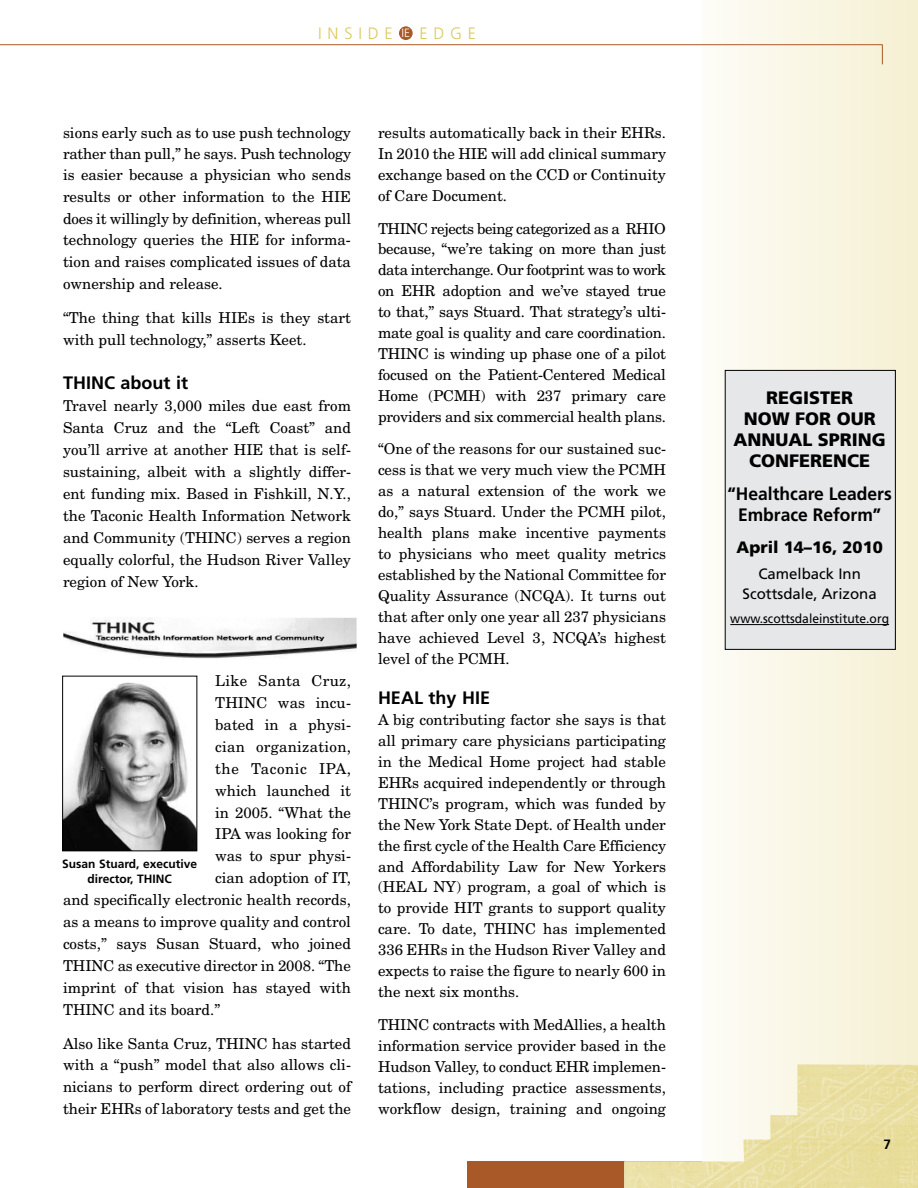
<style>
.page{position:relative;width:918px;height:1188px;background:#fff}
.page>*{position:absolute;margin:0;border:0;box-sizing:border-box;transform-origin:0 0}
.t1{font:700 18px/21px "Frutiger";color:#000;text-align:center}
.t2{font:900 18px "Frutiger";color:#000}
.t3{font:900 16.5px "Frutiger";color:#000}
.t4{font:300 16.5px "Frutiger";letter-spacing:.35em;color:#dbc95f}
.t5{font:15px/21px "New Century Schlbk";color:#000;text-align:justify}
.t6{font:15px "New Century Schlbk";letter-spacing:.02em;color:#000}
.t7{font:15px/19.5px "Frutiger";color:#000;text-align:center}
.t8{font:15px "New Century Schlbk";letter-spacing:.04em;color:#000}
.t9{font:700 13.5px "Frutiger";color:#000}
.t10{font:12.75px "Frutiger";color:#000;scale:.95 1}
.t11{font:700 12px/14.4px "Frutiger";color:#000;text-align:center}
.t12{font:300 12px "Frutiger";color:#fff}
</style>
<div class="page">
<div style="left:468px;top:1161px;width:269px;height:27px;background:#a95827"></div>
<div style="left:702px;top:0;width:216px;height:1188px;background:linear-gradient(to right,#fdfcf6,#f5f0d2)"></div>
<img style="left:624px;top:1064px;width:294px;height:124px">
<svg style="left:882px;top:44px;width:1px;height:20px"></svg>
<hr style="left:0;top:44px;width:882px;height:1px;background:#a95827">
<div style="left:399px;top:26px;width:14px;height:14px;background:#a95827;border-radius:50%"></div>
<div style="left:725px;top:370px;width:170px;height:279px;background:#e6e7e8"></div>
<hr style="left:730px;top:624px;width:159px;height:1px;background:#000">
<img style="left:64px;top:682px;width:131px;height:167px">
<div style="left:62px;top:676px;width:135px;height:175px;border:1px solid #000"></div>
<img style="left:63px;top:618px;width:293px;height:41px">
<p class="t4" style="left:318px;top:24px;width:52px">INSIDE</p>
<p class="t4" style="left:419px;top:24px;width:58px">EDGE</p>
<p class="t12" style="left:401px;top:26px;width:8px">IE</p>
<p class="t5" style="left:63px;top:121px;width:290px;line-height:21.6px">sions early such as to use push technology rather than pull,” he says. Push technology is easier because a physician who sends results or other information to the HIE does it willingly by definition, whereas pull technology queries the HIE for informa&shy;tion and raises complicated issues of data ownership and release.</p>
<p class="t5" style="left:63px;top:306px;width:289px;line-height:21.9px">“The thing that kills HIEs is they start with pull technology,” asserts Keet.</p>
<p class="t1" style="left:63px;top:373px;width:127px">THINC about it</p>
<p class="t5" style="left:63px;top:395px;width:290px;line-height:21.9px">Travel nearly 3,000 miles due east from Santa Cruz and the “Left Coast” and you’ll arrive at another HIE that is self&shy;sustaining, albeit with a slightly differ&shy;ent funding mix. Based in Fishkill, N.Y., the Taconic Health Information Network and Community (THINC) serves a region equally colorful, the Hudson River Valley region of New York.</p>
<p class="t6" style="left:215px;top:671px;width:137px">Like Santa Cruz,</p>
<p class="t5" style="left:215px;top:692px;width:137px">THINC was incu-</p>
<p class="t5" style="left:215px;top:714px;width:137px">bated in a physi-</p>
<p class="t6" style="left:215px;top:737px;width:137px">cian organization,</p>
<p class="t8" style="left:215px;top:759px;width:137px">the Taconic IPA,</p>
<p class="t5" style="left:215px;top:779px;width:137px">which launched it</p>
<p class="t5" style="left:215px;top:801px;width:137px">in 2005. “What the</p>
<p class="t5" style="left:215px;top:823px;width:137px">IPA was looking for</p>
<p class="t5" style="left:215px;top:845px;width:137px">was to spur physi-</p>
<p class="t5" style="left:215px;top:867px;width:137px">cian adoption of IT,</p>
<p class="t5" style="left:63px;top:889px;width:289px">and specifically electronic health records,</p>
<p class="t5" style="left:63px;top:911px;width:290px">as a means to improve quality and control</p>
<p class="t5" style="left:63px;top:933px;width:289px">costs,” says Susan Stuard, who joined</p>
<p class="t5" style="left:63px;top:955px;width:289px">THINC as executive director in 2008. “The</p>
<p class="t5" style="left:63px;top:977px;width:289px">imprint of that vision has stayed with</p>
<p class="t5" style="left:63px;top:998px;width:159px">THINC and its board.”</p>
<p class="t5" style="left:63px;top:1032px;width:290px;line-height:21.9px">Also like Santa Cruz, THINC has started with a “push” model that also allows cli&shy;nicians to perform direct ordering out of their EHRs of laboratory tests and get the</p>
<p class="t11" style="left:62px;top:857px;width:136px">Susan Stuard, executive director, THINC</p>
<p class="t5" style="left:378px;top:122px;width:290px">results automatically back in their EHRs.<br>In 2010 the HIE will add clinical summary exchange based on the CCD or Continuity of Care Document.</p>
<p class="t5" style="left:378px;top:217px;width:290px">THINC rejects being categorized as a RHIO because, “we’re taking on more than just data interchange. Our footprint was to work on EHR adoption and we’ve stayed true to that,” says Stuard. That strategy’s ulti&shy;mate goal is quality and care coordination.<br>THINC is winding up phase one of a pilot focused on the Patient-Centered Medical Home (PCMH) with 237 primary care providers and six commercial health plans.</p>
<p class="t5" style="left:378px;top:438px;width:290px">“One of the reasons for our sustained suc&shy;cess is that we very much view the PCMH as a natural extension of the work we do,” says Stuard. Under the PCMH pilot, health plans make incentive payments to physicians who meet quality metrics established by the National Committee for Quality Assurance (NCQA). It turns out that after only one year all 237 physicians have achieved Level 3, NCQA’s highest level of the PCMH.</p>
<p class="t1" style="left:378px;top:687px;width:114px">HEAL thy HIE</p>
<p class="t5" style="left:378px;top:709px;width:290px">A big contributing factor she says is that all primary care physicians participating in the Medical Home project had stable EHRs acquired independently or through THINC’s program, which was funded by the New York State Dept. of Health under the first cycle of the Health Care Efficiency and Affordability Law for New Yorkers (HEAL NY) program, a goal of which is to provide HIT grants to support quality care. To date, THINC has implemented 336 EHRs in the Hudson River Valley and expects to raise the figure to nearly 600 in the next six months.</p>
<p class="t5" style="left:378px;top:1014px;width:290px">THINC contracts with MedAllies, a health information service provider based in the Hudson Valley, to conduct EHR implemen&shy;tations, including practice assessments, workflow design, training and ongoing</p>
<p class="t2" style="left:766px;top:386px;width:89px">REGISTER</p>
<p class="t2" style="left:744px;top:407px;width:130px">NOW FOR OUR</p>
<p class="t2" style="left:733px;top:428px;width:119px">ANN UAL SPRING</p>
<p class="t2" style="left:749px;top:449px;width:26px">CONFEREN</p>
<p class="t2" style="left:847px;top:449px;width:23px">CE</p>
<p class="t1" style="left:728px;top:484px;width:166px">“Healthcare Leaders<br>Embrace Reform”</p>
<p class="t3" style="left:737px;top:537px;width:148px">APRIL 14–16, 2010</p>
<p class="t7" style="left:743px;top:564px;width:136px">Camelback Inn<br>Scottsdale, Arizona</p>
<p class="t10" style="left:730px;top:611px;width:169px">www.scottsdaleinstitute.org</p>
<p class="t9" style="left:883px;top:1136px;width:9px">7</p>
</div>
